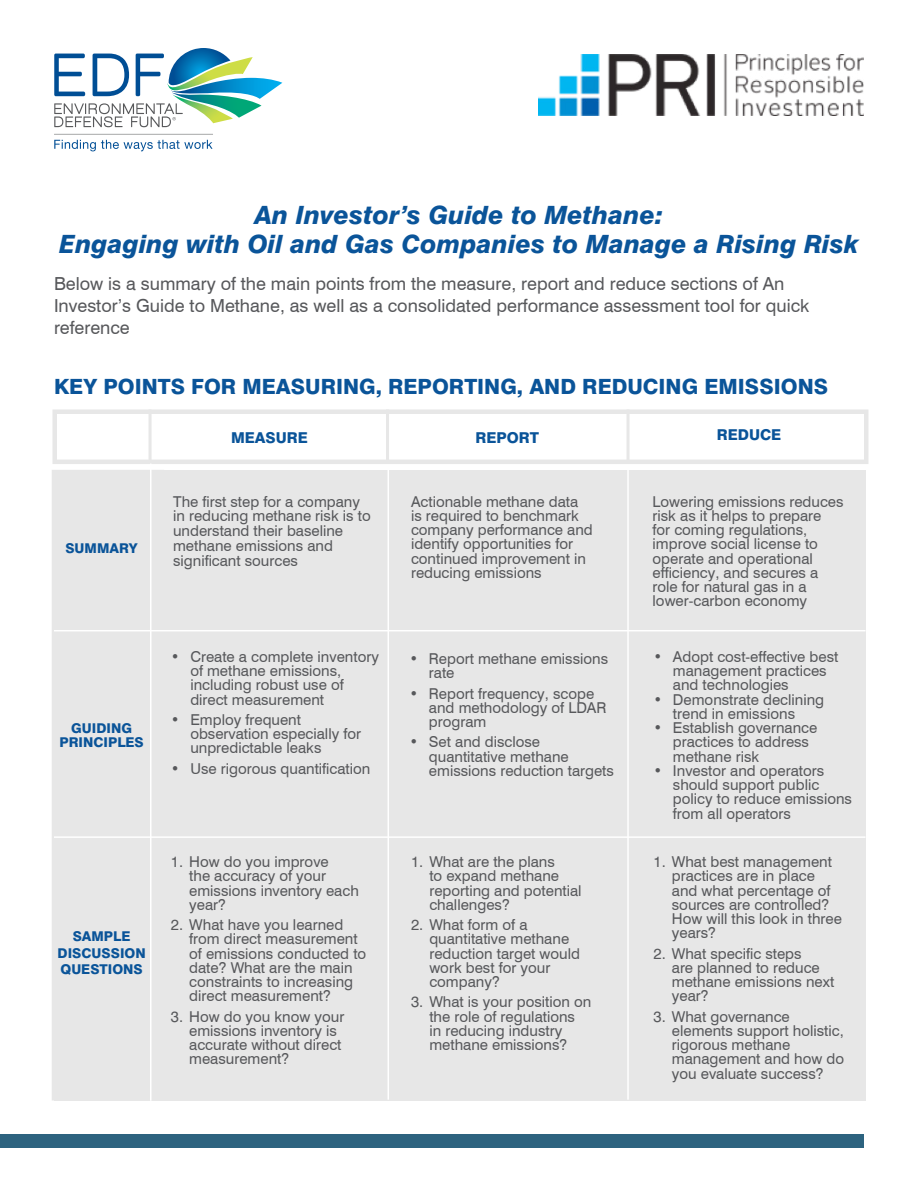
<style>
.page{position:relative;width:918px;height:1188px;background:#fff}
.page>*{position:absolute;margin:0;border:0;box-sizing:border-box;transform-origin:0 0}
.t1{font:italic 800 25.2px/28.8px "Swiss 721 BT";color:#0a5499;text-align:center}
.t2{font:800 21px "Swiss 721 BT";color:#0a5499}
.t3{font:18px/21.6px "Swiss 721";color:#57585b}
.t4{font:15px/14.2px "Swiss 721";color:#57585b}
.t5{font:800 15px "Swiss 721 BT";color:#0a5499}
.t6{font:800 13.5px/16.5px "Swiss 721 BT";color:#0a5499;text-align:center}
</style>
<div class="page">
<div style="left:0;top:1134px;width:864px;height:14px;background:#2d637f"></div>
<svg style="left:54px;top:134px;width:159px;height:17px"></svg>
<svg style="left:54px;top:48px;width:228px;height:79px"></svg>
<img style="left:538px;top:54px;width:326px;height:62px">
<div style="left:52px;top:410px;width:816px;height:54px;border:4px solid #e7e7e7"></div>
<div style="left:54px;top:470px;width:812px;height:631px;background:#e7e7e7"></div>
<hr style="left:150px;top:464px;width:2px;height:637px;background:#fff">
<hr style="left:388px;top:469px;width:1px;height:631px;background:#fff">
<hr style="left:627px;top:469px;width:2px;height:631px;background:#fff">
<hr style="left:627px;top:410px;width:3px;height:52px;background:#e7e7e7">
<hr style="left:386px;top:410px;width:3px;height:52px;background:#e7e7e7">
<hr style="left:149px;top:410px;width:3px;height:52px;background:#e7e7e7">
<hr style="left:54px;top:630px;width:812px;height:1px;background:#fff">
<hr style="left:54px;top:836px;width:812px;height:2px;background:#fff">
<h1 class="t1" style="left:59px;top:201px;width:801px">An Investor’s Guide to Methane:<br>Engaging with Oil and Gas Companies to Manage a Rising Risk</h1>
<p class="t3" style="left:54px;top:272px;width:757px">Below is a summary of the main points from the measure, report and reduce sections of An<br>Investor’s Guide to Methane, as well as a consolidated performance assessment tool for quick reference</p>
<h2 class="t2" style="left:54px;top:373px;width:776px">KEY POINTS FOR MEASURING, REPORTING, AND REDUCING EMISSIONS</h2>
<p class="t6" style="left:65px;top:540px;width:74px">SUMMARY</p>
<p class="t6" style="left:59px;top:721px;width:86px;line-height:13.8px">GUIDING<br>PRINCIPLES</p>
<p class="t6" style="left:74px;top:927px;width:51px">REDUC</p>
<p class="t6" style="left:58px;top:928px;width:90px">SAMPLE<br>DISCUSSION<br>QUESTIONS</p>
<p class="t5" style="left:231px;top:428px;width:78px">MEASURE</p>
<p class="t5" style="left:476px;top:428px;width:65px">REPORT</p>
<p class="t5" style="left:717px;top:426px;width:66px">REDUCE</p>
<p class="t4" style="left:173px;top:493px;width:199px;line-height:14.7px">The first step for a company in reducing methane risk is to understand their baseline methane emissions and significant sources</p>
<p class="t4" style="left:190px;top:649px;width:190px;text-indent:-19px">• Create a complete inventory of methane emissions, including robust use of direct measurement</p>
<p class="t4" style="left:190px;top:712px;width:172px;text-indent:-19px">• Employ frequent observation especially for unpredictable leaks</p>
<p class="t4" style="left:171px;top:761px;width:201px">• Use rigorous quantification</p>
<p class="t4" style="left:189px;top:854px;width:171px;text-indent:-18px">1. How do you improve<br>the accuracy of your emissions inventory each year?</p>
<p class="t4" style="left:189px;top:917px;width:179px;text-indent:-18px">2. What have you learned from direct measurement of emissions conducted to date? What are the main constraints to increasing direct measurement?</p>
<p class="t4" style="left:189px;top:1009px;width:157px;text-indent:-18px">3. How do you know your emissions inventory is accurate without direct measurement?</p>
<p class="t4" style="left:411px;top:494px;width:183px">Actionable methane data<br>is required to benchmark company performance and identify opportunities for continued improvement in reducing emissions</p>
<p class="t4" style="left:429px;top:651px;width:181px;text-indent:-19px">• Report methane emissions rate</p>
<p class="t4" style="left:429px;top:686px;width:179px;text-indent:-19px">• Report frequency, scope and methodology of LDAR program</p>
<p class="t4" style="left:429px;top:734px;width:186px;text-indent:-19px">• Set and disclose quantitative methane emissions reduction targets</p>
<p class="t4" style="left:429px;top:854px;width:154px;text-indent:-18px">1. What are the plans<br>to expand methane reporting and potential challenges?</p>
<p class="t4" style="left:429px;top:917px;width:152px;text-indent:-18px">2. What form of a quantitative methane reduction target would work best for your company?</p>
<p class="t4" style="left:429px;top:994px;width:163px;text-indent:-18px">3. What is your position on the role of regulations<br>in reducing industry methane emissions?</p>
<p class="t4" style="left:653px;top:494px;width:192px">Lowering emissions reduces risk as it helps to prepare<br>for coming regulations, improve social license to operate and operational efficiency, and secures a role for natural gas in a lower-carbon economy</p>
<p class="t4" style="left:673px;top:649px;width:167px;text-indent:-19px">• Adopt cost-effective best management practices and technologies</p>
<p class="t4" style="left:673px;top:692px;width:153px;text-indent:-19px">• Demonstrate declining trend in emissions</p>
<p class="t4" style="left:673px;top:720px;width:146px;text-indent:-19px">• Establish governance practices to address methane risk</p>
<p class="t4" style="left:673px;top:763px;width:181px;text-indent:-19px">• Investor and operators should support public policy to reduce emissions from all operators</p>
<p class="t4" style="left:672px;top:854px;width:172px;text-indent:-18px">1. What best management practices are in place and what percentage of sources are controlled?<br>How will this look in three years?</p>
<p class="t4" style="left:672px;top:946px;width:164px;text-indent:-18px">2. What specific steps<br>are planned to reduce methane emissions next year?</p>
<p class="t4" style="left:672px;top:1009px;width:174px;text-indent:-18px">3. What governance elements support holistic, rigorous methane management and how do you evaluate success?</p>
</div>
